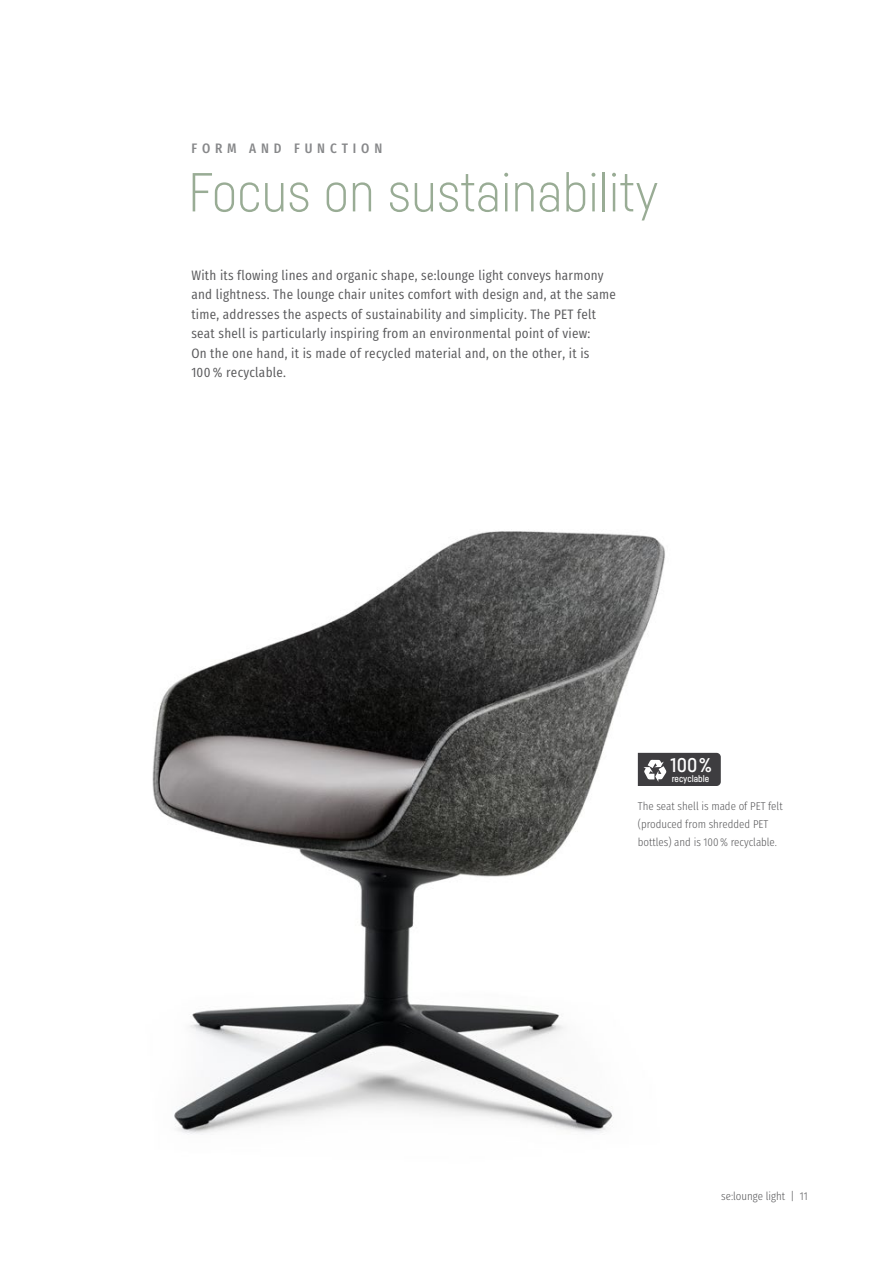
<style>
.page{position:relative;width:893px;height:1263px;background:#fff}
.page>*{position:absolute;margin:0;border:0;box-sizing:border-box;transform-origin:0 0}
.t1{font:300 54px "Sedus Sans";color:#99ac95}
.t2{font:500 19.5px "Sedus Sans";color:#fff}
.t3{font:13.5px/19.5px "Sedus Text Condensed";letter-spacing:.02em;color:#58585a}
.t4{font:700 13.5px "Sedus Text Condensed";letter-spacing:.36em;color:#87888a}
.t5{font:300 11.25px/18px "Sedus Text Condensed";color:#58585a}
.t6{font:500 9.45px "Sedus Sans";color:#fff}
</style>
<div class="page">
<img style="left:152px;top:531px;width:566px;height:603px">
<svg style="left:638px;top:753px;width:83px;height:33px;background:#504f52"></svg>
<p class="t4" style="left:191px;top:136px;width:192px">FORM AND FUNCTION</p>
<h1 class="t1" style="left:188px;top:160px;width:472px">Focus on sustainability</h1>
<p class="t3" style="left:191px;top:264px;width:426px">With its flowing lines and organic shape, se:lounge light conveys harmony and lightness. The lounge chair unites comfort with design and, at the same time, addresses the aspects of sustainability and simplicity. The PET felt seat shell is particularly inspiring from an environmental point of view:<br>On the one hand, it is made of recycled material and, on the other, it is<br>100 % recyclable.</p>
<h2 class="t2" style="left:670px;top:753px;width:43px">100 %</h2>
<p class="t6" style="left:672px;top:773px;width:39px">recyclable</p>
<p class="t5" style="left:638px;top:795px;width:146px">The seat shell is made of PET felt (produced from shredded PET bottles) and is 100% recyclable.</p>
<p class="t5" style="left:721px;top:1186px;width:88px">se:lounge light | 11</p>
</div>
